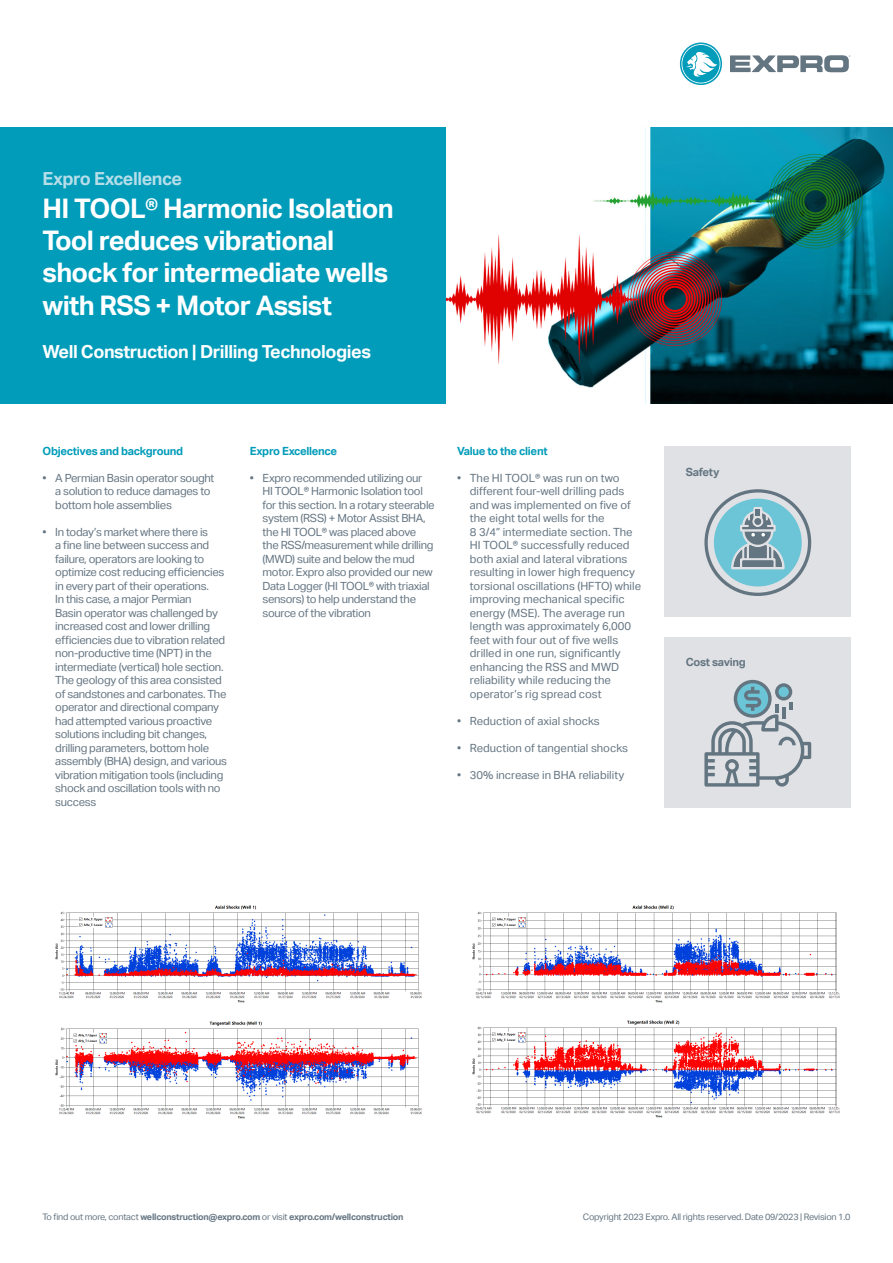
<style>
.page{position:relative;width:893px;height:1263px;background:#fff}
.page>*{position:absolute;margin:0;border:0;box-sizing:border-box;transform-origin:0 0}
.t1{font:700 27px/32.4px "Aktiv Grotesk";letter-spacing:-.025em;color:#fff}
.t2{font:700 18px "Aktiv Grotesk";letter-spacing:-.025em;color:#fff}
.t3{font:700 18px "Aktiv Grotesk";letter-spacing:-.025em;color:#b6dee9}
.t4{font:11.25px/13.5px "Aktiv Grotesk";letter-spacing:-.025em;color:#647582}
.t5{font:11.25px/13.5px "Aktiv Grotesk";color:#647582}
.t6{font:700 11.25px "Aktiv Grotesk";letter-spacing:-.025em;color:#009cb9}
.t7{font:700 11.25px "Aktiv Grotesk";letter-spacing:-.025em;color:#647582}
.t8{font:700 9px "Aktiv Grotesk";letter-spacing:-.025em;color:#647582}
.t9{font:9px "Aktiv Grotesk";letter-spacing:-.025em;color:#647582}
.s1{font-weight:400}
</style>
<div class="page">
<div style="left:0;top:128px;width:446px;height:276px;background:#009cb9"></div>
<img style="left:446px;top:128px;width:447px;height:276px">
<svg style="left:680px;top:43px;width:42px;height:42px"></svg>
<svg style="left:730px;top:55px;width:120px;height:17px"></svg>
<div style="left:664px;top:446px;width:187px;height:171px;background:#e0e1e4"></div>
<svg style="left:704px;top:489px;width:107px;height:107px"></svg>
<div style="left:664px;top:637px;width:187px;height:171px;background:#e0e1e4"></div>
<svg style="left:704px;top:680px;width:107px;height:107px"></svg>
<img style="left:55px;top:905px;width:367px;height:98px">
<img style="left:55px;top:1021px;width:367px;height:98px">
<img style="left:472px;top:905px;width:367px;height:98px">
<img style="left:472px;top:1020px;width:367px;height:98px">
<p class="t3" style="left:43px;top:168px;width:141px">Expro Excellence</p>
<p class="t1" style="left:43px;top:192px;width:353px">HI TOOL® Harmonic Isolation<br>Tool reduces vibrational shock for intermediate wells with RSS + Motor Assist</p>
<p class="t2" style="left:43px;top:341px;width:330px">Well Construction | Drilling Technologies</p>
<p class="t6" style="left:43px;top:444px;width:142px">Objectives and background</p>
<p class="t4" style="left:55px;top:471px;width:161px;text-indent:-13px">• A Permian Basin operator sought a solution to reduce damages to bottom hole assemblies</p>
<p class="t4" style="left:55px;top:525px;width:173px;text-indent:-13px">• In today’s market where there is<br>a fine line between success and failure, operators are looking to optimize cost reducing efficiencies in every part of their operations.<br>In this case, a major Permian<br>Basin operator was challenged by increased cost and lower drilling efficiencies due to vibration related non-productive time (NPT) in the intermediate (vertical) hole section.<br>The geology of this area consisted of sandstones and carbonates. The operator and directional company had attempted various proactive solutions including bit changes, drilling parameters, bottom hole assembly (BHA) design, and various vibration mitigation tools (including shock and oscillation tools with no success</p>
<p class="t6" style="left:250px;top:444px;width:89px">Expro Excellence</p>
<p class="t4" style="left:263px;top:471px;width:174px;text-indent:-13px">• Expro recommended utilizing our<br>HI TOOL® Harmonic Isolation tool for this section. In a rotary steerable system (RSS) + Motor Assist BHA, the HI TOOL® was placed above the RSS/measurement while drilling (MWD) suite and below the mud motor. Expro also provided our new<br>Data Logger (HI TOOL® with triaxial sensors) to help understand the source of the vibration</p>
<p class="t6" style="left:457px;top:444px;width:92px">Value to the client</p>
<p class="t5" style="left:470px;top:471px;width:173px;text-indent:-13px">• The HI TOOL® was run on two different four-well drilling pads and was implemented on five of the eight total wells for the<br>8 3/4” intermediate section. The<br>HI TOOL® successfully reduced both axial and lateral vibrations resulting in lower high frequency torsional oscillations (HFTO) while improving mechanical specific energy (MSE). The average run length was approximately 6,000 feet with four out of five wells drilled in one run, significantly enhancing the RSS and MWD reliability while reducing the operator’s rig spread cost</p>
<p class="t5" style="left:457px;top:714px;width:144px">• Reduction of axial shocks</p>
<p class="t5" style="left:457px;top:741px;width:172px">• Reduction of tangential shocks</p>
<p class="t5" style="left:457px;top:768px;width:169px">• 30% increase in BHA reliability</p>
<p class="t7" style="left:686px;top:465px;width:35px">Safety</p>
<p class="t7" style="left:686px;top:656px;width:62px">Cost saving</p>
<p class="t8" style="left:43px;top:1212px;width:363px"><span class="s1">To find out more, contact</span> wellconstruction@expro.com <span class="s1">or visit</span> expro.com/wellconstruction</p>
<p class="t9" style="left:583px;top:1212px;width:269px">Copyright 2023 Expro. All rights reserved. Date 09/2023 | Revision 1.0</p>
</div>
